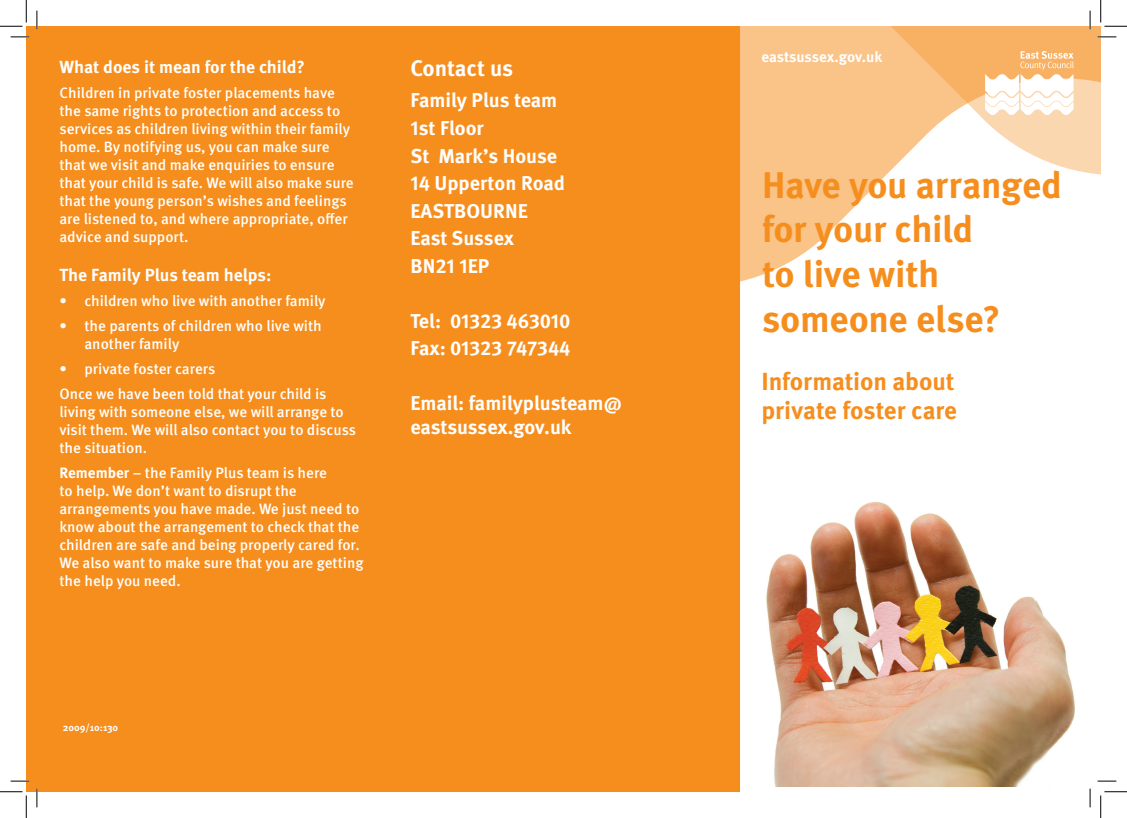
<style>
.page{position:relative;width:1127px;height:818px;background:#fff}
.page>*{position:absolute;margin:0;border:0;box-sizing:border-box;transform-origin:0 0}
.t1{font:700 37.12px/44.5px "Meta Pro";letter-spacing:-.01em;color:#f68e1e}
.t2{font:700 24.75px/29.8px "Meta Pro";letter-spacing:-.005em;color:#f68e1e}
.t3{font:700 22.5px "Meta Pro";color:#fff}
.t4{font:700 20px/27.5px "Meta Pro";color:#fff}
.t5{font:700 17.5px "Meta Pro";color:#fff}
.t6{font:500 15px/18px "Meta Pro";color:#fff}
.t7{font:700 15px "Meta Pro";letter-spacing:-.005em;color:#fff}
.t8{font:700 10px "Meta Pro";color:#fff}
.s1{font-weight:700}
</style>
<div class="page">
<img style="left:739px;top:469px;width:336px;height:318px">
<svg style="left:739px;top:178px;width:144px;height:111px;fill:#fac387"></svg>
<svg style="left:739px;top:26px;width:361px;height:152px;background:#facb97"></svg>
<div style="left:26px;top:26px;width:713px;height:766px;background:#f68e1e"></div>
<svg style="left:984px;top:51px;width:89px;height:64px"></svg>
<svg style="left:11px;top:36px;width:18px;height:2px"></svg>
<svg style="left:1097px;top:36px;width:18px;height:2px"></svg>
<svg style="left:11px;top:780px;width:18px;height:2px"></svg>
<svg style="left:1097px;top:780px;width:18px;height:2px"></svg>
<svg style="left:36px;top:11px;width:2px;height:18px"></svg>
<svg style="left:36px;top:788px;width:2px;height:19px"></svg>
<svg style="left:1088px;top:11px;width:2px;height:18px"></svg>
<svg style="left:1089px;top:788px;width:1px;height:19px"></svg>
<svg style="left:0;top:0;width:27px;height:27px"></svg>
<svg style="left:0;top:791px;width:27px;height:27px"></svg>
<svg style="left:1100px;top:0;width:26px;height:27px"></svg>
<svg style="left:1100px;top:791px;width:26px;height:27px"></svg>
<p class="t5" style="left:59px;top:55px;width:247px">What does it mean for the child?</p>
<p class="t6" style="left:59px;top:84px;width:296px">Children in private foster placements have the same rights to protection and access to services as children living within their family home. By notifying us, you can make sure that we visit and make enquiries to ensure that your child is safe. We will also make sure that the young person’s wishes and feelings are listened to, and where appropriate, offer advice and support.</p>
<p class="t5" style="left:59px;top:264px;width:213px">The Family Plus team helps:</p>
<p class="t6" style="left:59px;top:292px;width:268px">• children who live with another family</p>
<p class="t6" style="left:84px;top:317px;width:239px;text-indent:-25px">• the parents of children who live with another family</p>
<p class="t6" style="left:59px;top:356px;width:268px;line-height:25.1px">• private foster carers<br>Once we have been told that your child is</p>
<p class="t6" style="left:59px;top:403px;width:298px">living with someone else, we will arrange to visit them. We will also contact you to discuss the situation.</p>
<p class="t6" style="left:59px;top:464px;width:305px"><span class="s1">Remember</span> – the Family Plus team is here<br>to help. We don’t want to disrupt the arrangements you have made. We just need to know about the arrangement to check that the children are safe and being properly cared for.<br>We also want to make sure that you are getting the help you need.</p>
<h3 class="t3" style="left:410px;top:54px;width:104px">Contact us</h3>
<h3 class="t4" style="left:410px;top:87px;width:156px">Family Plus team<br>1st Floor<br>St Mark’s House<br>14 Upperton Road<br>EASTBOURNE<br>East Sussex<br>BN21 1EP</h3>
<h3 class="t4" style="left:410px;top:307px;width:161px">Tel: 01323 463010<br>Fax: 01323 747344</h3>
<h3 class="t4" style="left:410px;top:392px;width:213px;line-height:24px">Email: familyplusteam@ eastsussex.gov.uk</h3>
<p class="t8" style="left:63px;top:721px;width:57px">2009/10:130</p>
<p class="t7" style="left:761px;top:48px;width:122px">eastsussex.gov.uk</p>
<h1 class="t1" style="left:761px;top:163px;width:301px">Have you arranged for your child<br>to live with someone else?</h1>
<h2 class="t2" style="left:761px;top:366px;width:197px">Information about private foster care</h2>
</div>
